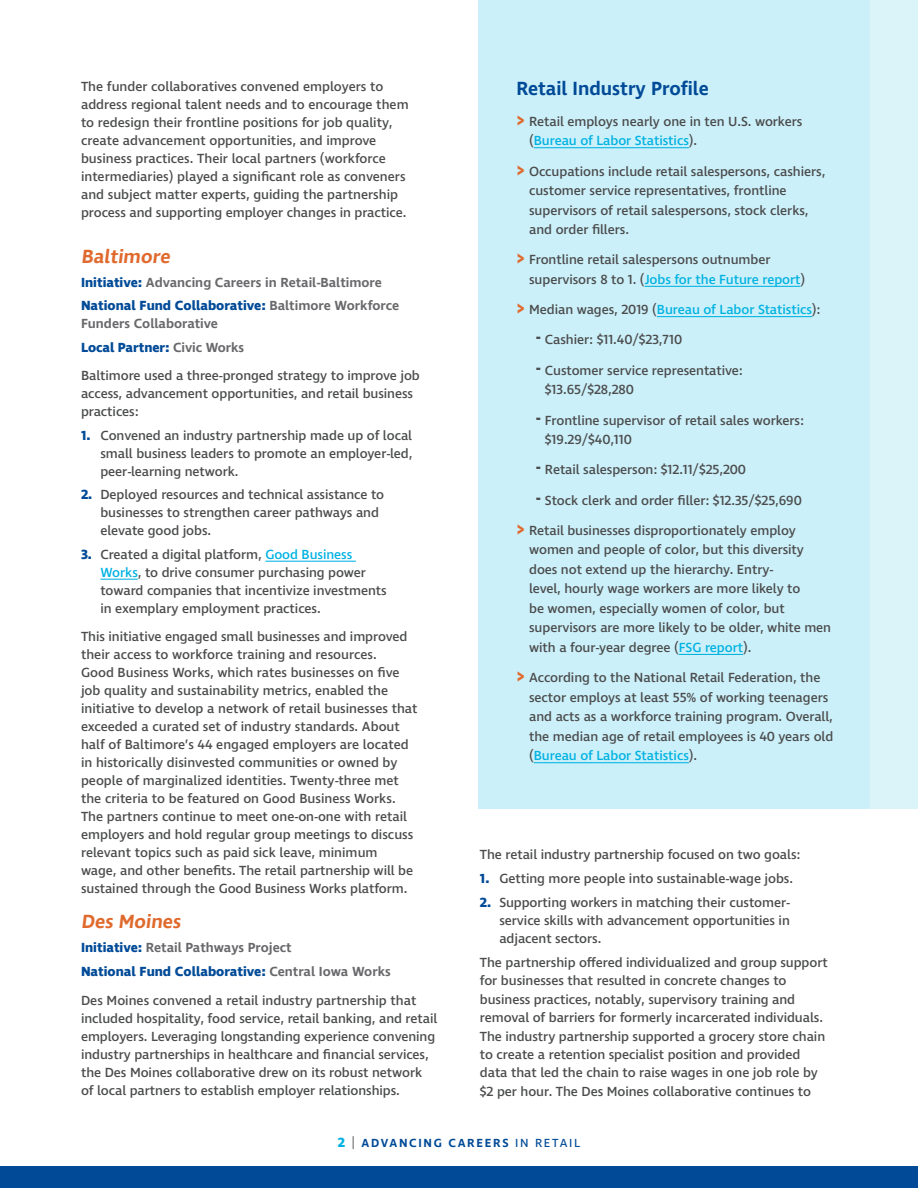
<style>
.page{position:relative;width:918px;height:1188px;background:#fff}
.page>*{position:absolute;margin:0;border:0;box-sizing:border-box;transform-origin:0 0}
.t1{font:600 19.5px "Ingra";color:#004a97}
.t2{font:600 19.5px "Ingra";color:#e06a2d}
.t3{font:500 13.5px/18px "Ingra";letter-spacing:-.005em;color:#4b4c4d}
.t4{font:600 13.5px/18px "Ingra";color:#69696c}
.t5{font:700 13.5px "Ingra";color:#004a97}
.t6{font:500 13.5px "Ingra";letter-spacing:-.005em;color:#00b2e2}
.t7{font:600 12px "Ingra";letter-spacing:.14em;color:#004a97}
.s1{font-weight:700;color:#004a97}
.s2{font-weight:600;color:#69696c}
.s3{color:#00b2e2}
.s4{font-weight:600;font-size:25.5px;color:#e06a2d}
.s5{color:#4b4c4d}
.s6{font-size:25.5px}
.s7{font-weight:700;font-size:13.5px;color:#00b2e2}
.s8{font-weight:300;font-size:13.5px;color:#4b4c4d}
.s9{font-weight:400}
</style>
<div class="page">
<div style="left:0;top:1166px;width:918px;height:22px;background:#004a97"></div>
<div style="left:478px;top:0;width:440px;height:809px;background:#ccf0f9"></div>
<hr style="left:534px;top:147px;width:155px;height:1px;background:#00b2e2">
<hr style="left:645px;top:286px;width:156px;height:1px;background:#00b2e2">
<hr style="left:657px;top:316px;width:155px;height:1px;background:#00b2e2">
<hr style="left:679px;top:654px;width:64px;height:1px;background:#00b2e2">
<hr style="left:534px;top:762px;width:155px;height:1px;background:#00b2e2">
<hr style="left:265px;top:561px;width:91px;height:1px;background:#00b2e2">
<hr style="left:100px;top:579px;width:38px;height:1px;background:#00b2e2">
<div style="left:870px;top:0;width:48px;height:847px;background:#dbf4fa"></div>
<h2 class="t3" style="left:81px;top:78px;width:329px">The funder collaboratives convened employers to address regional talent needs and to encourage them to redesign their frontline positions for job quality, create advancement opportunities, and improve business practices. Their local partners (workforce intermediaries) played a significant role as conveners and subject matter experts, guiding the partnership process and supporting employer changes in practice.</h2>
<h2 class="t2" style="left:81px;top:245px;width:94px">Baltimore</h2>
<p class="t4" style="left:81px;top:274px;width:303px"><span class="s1">Initiative:</span> Advancing Careers in Retail-Baltimore</p>
<p class="t4" style="left:81px;top:297px;width:320px"><span class="s1">National Fund Collaborative:</span> Baltimore Workforce<br>Funders Collaborative</p>
<h2 class="t5" style="left:81px;top:339px;width:165px">Local Partner: <span class="s2">Civic Works</span></h2>
<h2 class="t3" style="left:81px;top:368px;width:340px">Baltimore used a three-pronged strategy to improve job access, advancement opportunities, and retail business practices:</h2>
<h2 class="t3" style="left:100px;top:427px;width:314px;text-align:justify;text-indent:-19px"><span class="s1">1.</span> Convened an industry partnership made up of local small business leaders to promote an employer-led, peer-learning network.</h2>
<h2 class="t3" style="left:100px;top:486px;width:285px;text-indent:-19px"><span class="s1">2.</span> Deployed resources and technical assistance to businesses to strengthen career pathways and elevate good jobs.</h2>
<h2 class="t3" style="left:100px;top:546px;width:288px;text-indent:-19px"><span class="s1">3.</span> Created a digital platform, <span class="s3">Good Business Works</span>, to drive consumer purchasing power toward companies that incentivize investments in exemplary employment practices.</h2>
<h2 class="t3" style="left:81px;top:629px;width:338px">This initiative engaged small businesses and improved their access to workforce training and resources.<br>Good Business Works, which rates businesses on five job quality and sustainability metrics, enabled the initiative to develop a network of retail businesses that exceeded a curated set of industry standards. About half of Baltimore’s 44 engaged employers are located in historically disinvested communities or owned by people of marginalized identities. Twenty-three met the criteria to be featured on Good Business Works.<br>The partners continue to meet one-on-one with retail employers and hold regular group meetings to discuss relevant topics such as paid sick leave, minimum<br>wage, and other benefits. The retail partnership will be sustained through the Good Business Works platform.</h2>
<h2 class="t2" style="left:81px;top:910px;width:104px">Des Moines</h2>
<p class="t4" style="left:81px;top:939px;width:212px"><span class="s1">Initiative:</span> Retail Pathways Project</p>
<p class="t5" style="left:81px;top:963px;width:311px">National Fund Collaborative: <span class="s2">Central Iowa Works</span></p>
<h2 class="t3" style="left:81px;top:992px;width:358px">Des Moines convened a retail industry partnership that included hospitality, food service, retail banking, and retail employers. Leveraging longstanding experience convening industry partnerships in healthcare and financial services, the Des Moines collaborative drew on its robust network of local partners to establish employer relationships.</h2>
<h2 class="t1" style="left:516px;top:77px;width:194px">Retail Industry Profile</h2>
<h2 class="t3" style="left:529px;top:112px;width:275px;line-height:19.5px;text-indent:-13px"><span class="s4">&gt;</span> Retail employs nearly one in ten U.S. workers (<span class="s3">Bureau of Labor Statistics</span>).</h2>
<h2 class="t3" style="left:529px;top:162px;width:298px;line-height:19.5px;text-indent:-13px"><span class="s4">&gt;</span> Occupations include retail salespersons, cashiers, customer service representatives, frontline supervisors of retail salespersons, stock clerks, and order fillers.</h2>
<h2 class="t3" style="left:529px;top:251px;width:278px;line-height:19.5px;text-indent:-13px"><span class="s4">&gt;</span> Frontline retail salespersons outnumber supervisors 8 to 1. (<span class="s3">Jobs for the Future report</span>)</h2>
<h2 class="t6" style="left:516px;top:301px;width:306px"><span class="s4">&gt;</span> <span class="s5">Median wages, 2019 (</span>Bureau of Labor Statistics<span class="s5">):</span></h2>
<h2 class="t3" style="left:536px;top:332px;width:148px"><span class="s6">-</span> Cashier: $11.40/$23,710</h2>
<h2 class="t3" style="left:545px;top:361px;width:199px;line-height:19.5px;text-indent:-9px"><span class="s6">-</span> Customer service representative: $13.65/$28,280</h2>
<h2 class="t3" style="left:545px;top:411px;width:261px;line-height:19.5px;text-indent:-9px"><span class="s6">-</span> Frontline supervisor of retail sales workers: $19.29/$40,110</h2>
<h2 class="t3" style="left:536px;top:461px;width:212px"><span class="s6">-</span> Retail salesperson: $12.11/$25,200</h2>
<h2 class="t3" style="left:536px;top:492px;width:268px"><span class="s6">-</span> Stock clerk and order filler: $12.35/$25,690</h2>
<h2 class="t3" style="left:529px;top:521px;width:304px;line-height:19.5px;text-indent:-13px"><span class="s4">&gt;</span> Retail businesses disproportionately employ women and people of color, but this diversity does not extend up the hierarchy. Entry-<br>level, hourly wage workers are more likely to<br>be women, especially women of color, but supervisors are more likely to be older, white men with a four-year degree (<span class="s3">FSG report</span>).</h2>
<h2 class="t3" style="left:529px;top:669px;width:306px;line-height:19.5px;text-indent:-13px"><span class="s4">&gt;</span> According to the National Retail Federation, the sector employs at least 55% of working teenagers and acts as a workforce training program. Overall, the median age of retail employees is 40 years old (<span class="s3">Bureau of Labor Statistics</span>).</h2>
<h2 class="t3" style="left:480px;top:846px;width:322px">The retail industry partnership focused on two goals:</h2>
<h2 class="t3" style="left:480px;top:870px;width:315px"><span class="s1">1.</span> Getting more people into sustainable-wage jobs.</h2>
<h2 class="t3" style="left:499px;top:894px;width:292px;text-align:justify;text-indent:-19px"><span class="s1">2.</span> Supporting workers in matching their customer&shy;service skills with advancement opportunities in adjacent sectors.</h2>
<h2 class="t3" style="left:480px;top:954px;width:349px">The partnership offered individualized and group support for businesses that resulted in concrete changes to business practices, notably, supervisory training and removal of barriers for formerly incarcerated individuals.<br>The industry partnership supported a grocery store chain to create a retention specialist position and provided data that led the chain to raise wages in one job role by $2 per hour. The Des Moines collaborative continues to</h2>
<p class="t7" style="left:338px;top:1136px;width:244px"><span class="s7">2</span> <span class="s8">|</span> ADVANCING CAREERS <span class="s9">IN RETAIL</span></p>
</div>
